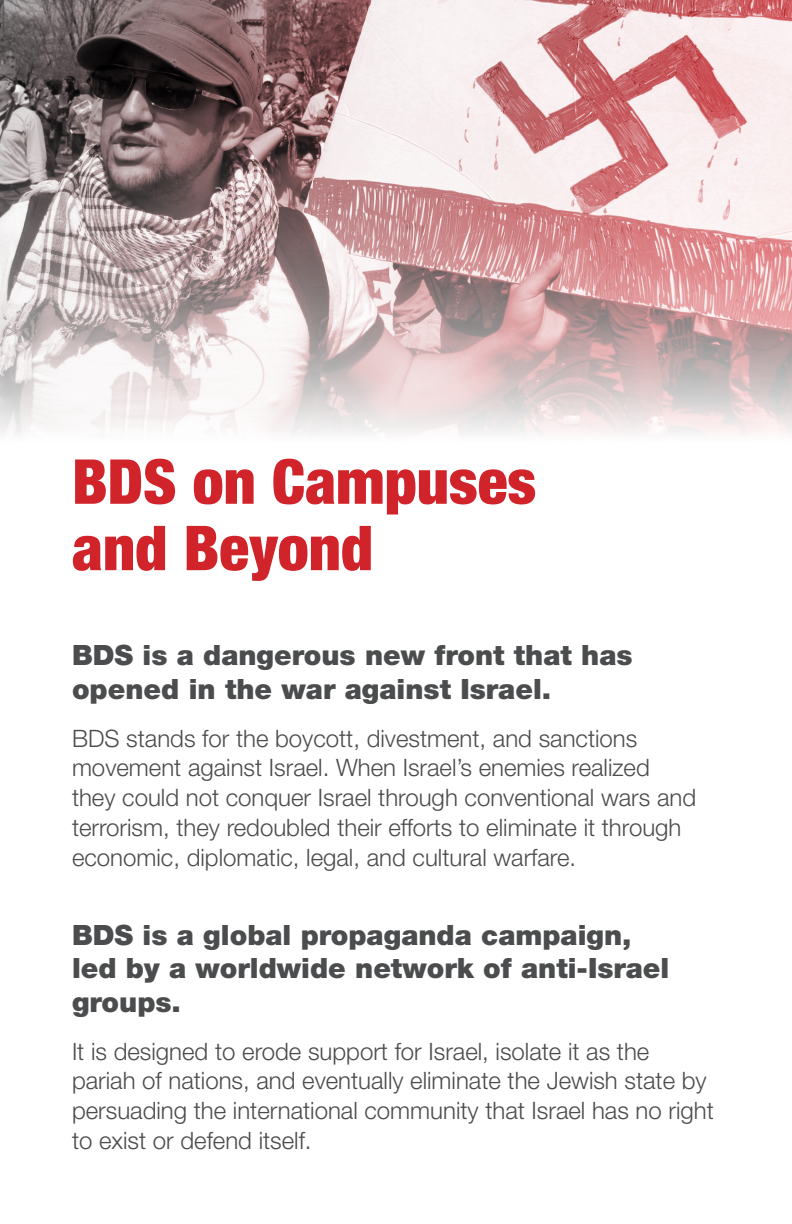
<style>
.page{position:relative;width:792px;height:1224px;background:#fff}
.page>*{position:absolute;margin:0;border:0;box-sizing:border-box;transform-origin:0 0}
.t1{font:900 condensed 62px "Helvetica Neue";color:#d1232a}
.t2{font:900 28px/33.6px "Helvetica Neue LT Std";color:#4b4c4d}
.t3{font:300 24px/29.6px "Helvetica Neue LT Std";color:#4b4c4d}
</style>
<div class="page">
<img style="left:0;top:0;width:792px;height:433px">
<p class="t1" style="left:72px;top:431px;width:466px">BDS on Campuses</p>
<p class="t1" style="left:72px;top:497px;width:303px">and Beyond</p>
<p class="t2" style="left:72px;top:638px;width:562px">BDS is a dangerous new front that has opened in the war against Israel.</p>
<p class="t3" style="left:72px;top:723px;width:626px">BDS stands for the boycott, divestment, and sanctions movement against Israel. When Israel’s enemies realized they could not conquer Israel through conventional wars and terrorism, they redoubled their efforts to eliminate it through economic, diplomatic, legal, and cultural warfare.</p>
<p class="t2" style="left:72px;top:918px;width:599px">BDS is a global propaganda campaign, led by a worldwide network of anti-Israel groups.</p>
<p class="t3" style="left:72px;top:1036px;width:643px">It is designed to erode support for Israel, isolate it as the pariah of nations, and eventually eliminate the Jewish state by persuading the international community that Israel has no right to exist or defend itself.</p>
</div>
